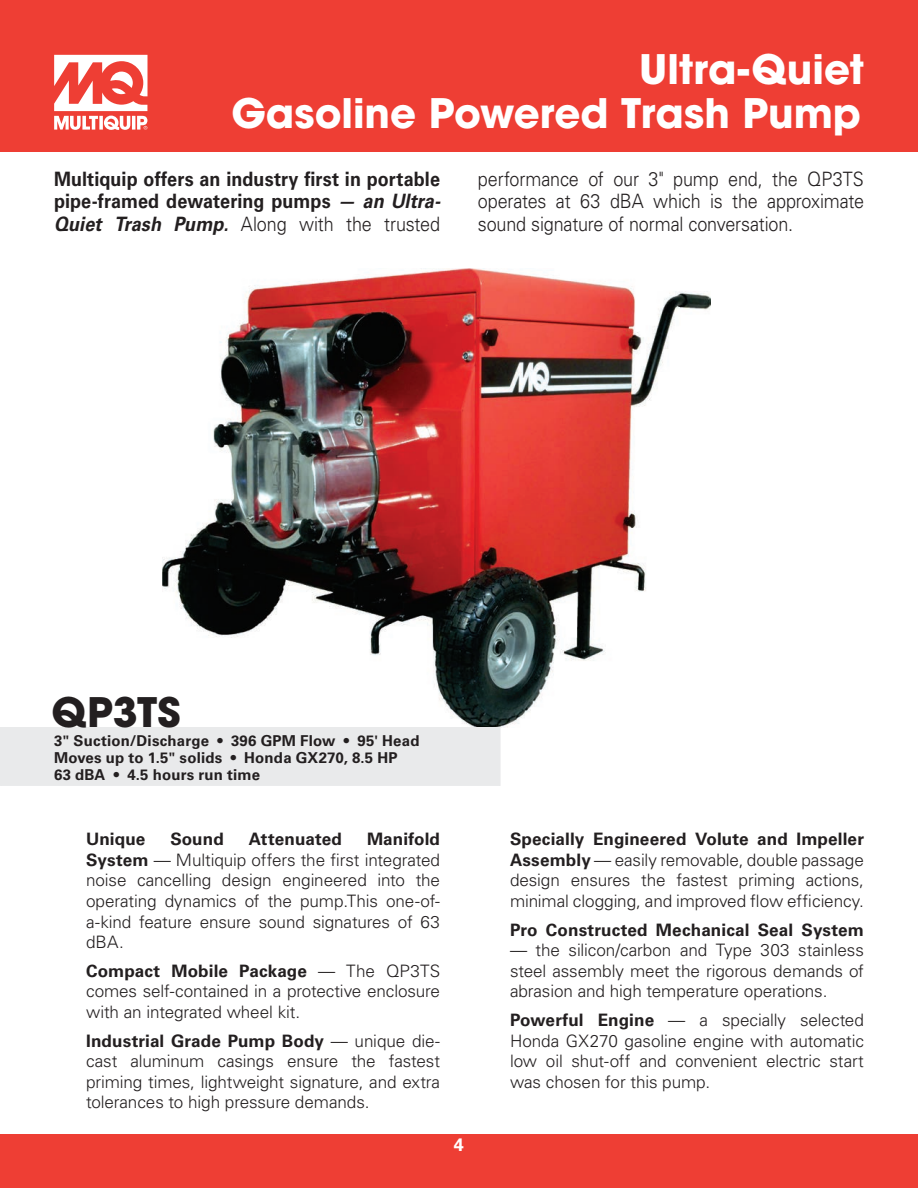
<style>
.page{position:relative;width:918px;height:1188px;background:#fff}
.page>*{position:absolute;margin:0;border:0;box-sizing:border-box;transform-origin:0 0}
.t1{font:700 40.35px/43.8px "ITC Avant Garde Pro";color:#fff;text-align:right}
.t2{font:700 40.35px "ITC Avant Garde Pro";color:#231f20}
.t3{font:700 19.8px/22.5px "Univers LT Std";letter-spacing:.005em;color:#231f20;text-align:justify;scale:.91 1}
.t4{font:300 19.8px/22.5px "Univers LT Std";letter-spacing:-.01em;color:#231f20;text-align:justify;scale:.91 1}
.t5{font:700 18px "Univers LT Std";color:#fff}
.t6{font:300 17.1px/20.5px "Univers LT Std";letter-spacing:-.005em;color:#231f20;text-align:justify}
.t7{font:700 17.1px "Univers LT Std";letter-spacing:.005em;color:#231f20}
.t8{font:700 15px/17.2px "Univers LT Std";letter-spacing:.01em;color:#231f20}
.s1{font-style:italic}
.s2{font-weight:300}
.s3{font-weight:700}
</style>
<div class="page">
<img style="left:162px;top:269px;width:548px;height:458px">
<div style="left:0;top:0;width:918px;height:151px;background:#ee3e34"></div>
<div style="left:0;top:1134px;width:918px;height:54px;background:#ee3e34"></div>
<svg style="left:54px;top:55px;width:94px;height:75px"></svg>
<div style="left:1px;top:728px;width:499px;height:57px;background:#e9eaeb"></div>
<div style="left:0;top:727px;width:501px;height:59px;border:2px solid #e9eaeb"></div>
<h1 class="t1" style="left:231px;top:47px;width:634px">Ultra-Quiet<br>Gasoline Powered Trash Pump</h1>
<p class="t3" style="left:54px;top:168px;width:426px">Multiquip offers an industry first in portable pipe-framed dewatering pumps <span class="s1">— an Ultra-Quiet Trash Pump.</span> <span class="s2">Along with the trusted</span></p>
<p class="t4" style="left:478px;top:168px;width:426px">performance of our 3" pump end, the QP3TS operates at 63 dBA which is the approximate sound signature of normal conversation.</p>
<h1 class="t2" style="left:52px;top:685px;width:131px">QP3TS</h1>
<p class="t8" style="left:54px;top:732px;width:367px">3" Suction/Discharge • 396 GPM Flow • 95' Head<br>Moves up to 1.5" solids • Honda GX270, 8.5 HP<br>63 dBA • 4.5 hours run time</p>
<p class="t6" style="left:86px;top:829px;width:356px;text-indent:281px"><span class="s3">Manifold System</span> — Multiquip offers the first integrated noise cancelling design engineered into the operating dynamics of the pump.This one-of&shy;a-kind feature ensure sound signatures of 63 dBA.</p>
<p class="t6" style="left:86px;top:960px;width:356px"><span class="s3">Compact Mobile Package</span> — The QP3TS comes self-contained in a protective enclosure with an integrated wheel kit.</p>
<p class="t6" style="left:86px;top:1030px;width:356px"><span class="s3">Industrial Grade Pump Body</span> — unique die&shy;cast aluminum casings ensure the fastest priming times, lightweight signature, and extra tolerances to high pressure demands.</p>
<p class="t7" style="left:86px;top:829px;width:61px">Unique</p>
<p class="t7" style="left:170px;top:829px;width:55px">Sound</p>
<p class="t7" style="left:249px;top:829px;width:95px">Attenuated</p>
<p class="t5" style="left:454px;top:1134px;width:12px">4</p>
<p class="t6" style="left:510px;top:829px;width:356px"><span class="s3">Specially Engineered Volute and Impeller Assembly</span> — easily removable, double passage design ensures the fastest priming actions, minimal clogging, and improved flow efficiency.</p>
<p class="t7" style="left:510px;top:920px;width:355px">Pro Constructed Mechanical Seal System</p>
<p class="t6" style="left:510px;top:940px;width:356px">— the silicon/carbon and Type 303 stainless steel assembly meet the rigorous demands of abrasion and high temperature operations.</p>
<p class="t6" style="left:510px;top:1010px;width:356px"><span class="s3">Powerful Engine</span> — a specially selected Honda GX270 gasoline engine with automatic low oil shut-off and convenient electric start was chosen for this pump.</p>
</div>
